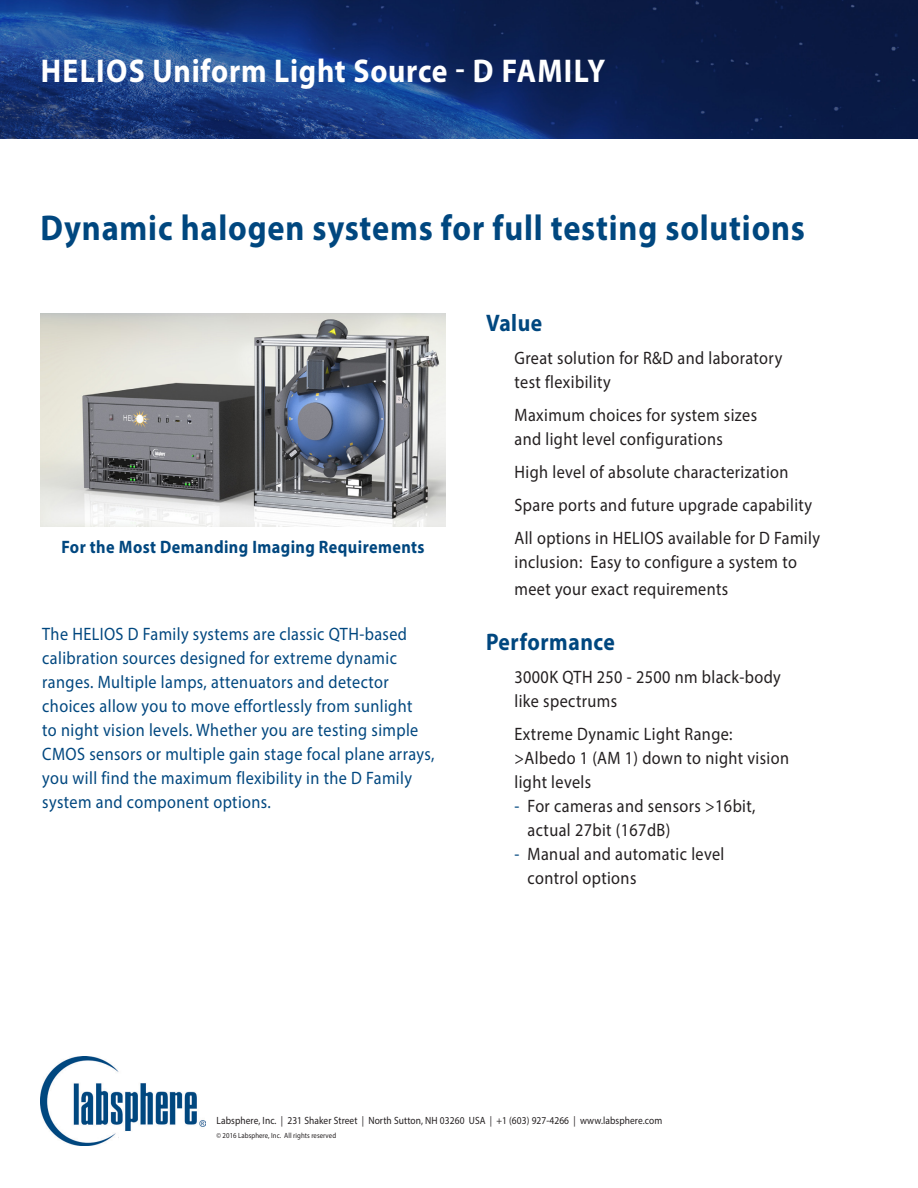
<style>
.page{position:relative;width:918px;height:1188px;background:#fff}
.page>*{position:absolute;margin:0;border:0;box-sizing:border-box;transform-origin:0 0}
.t1{font:700 36px "Myriad Pro";letter-spacing:.025em;color:#00477f;scale:.9 1}
.t2{font:700 33px "Myriad Pro";letter-spacing:.025em;color:#fff;scale:.9 1}
.t3{font:700 24px "Myriad Pro";letter-spacing:.025em;color:#00477f;scale:.9 1}
.t4{font:18px/24px "Myriad Pro";letter-spacing:.025em;color:#231f20;scale:.9 1}
.t5{font:18px/24px "Myriad Pro";letter-spacing:.025em;color:#00477f;scale:.9 1}
.t6{font:700 18px "Myriad Pro";letter-spacing:.025em;color:#00477f;scale:.9 1}
.t7{font:10.5px "Myriad Pro";letter-spacing:.01em;color:#231f20;scale:.9 1}
.t8{font:7.5px "Myriad Pro";letter-spacing:.01em;color:#231f20;scale:.9 1}
.s1{font-weight:600}
.s2{color:#00477f}
</style>
<div class="page">
<img style="left:41px;top:1057px;width:165px;height:89px">
<div style="left:119px;top:1132px;width:83px;height:8px;background:#fff"></div>
<img style="left:0;top:0;width:918px;height:138px">
<img style="left:41px;top:313px;width:405px;height:213px">
<p class="t2" style="left:41px;top:49px;width:629px">HELIOS Uniform Light Source <span class="s1">-</span> D FAMILY</p>
<p class="t1" style="left:40px;top:205px;width:851px">Dynamic halogen systems for full testing solutions</p>
<p class="t6" style="left:61px;top:535px;width:405px">For the Most Demanding Imaging Requirements</p>
<p class="t5" style="left:42px;top:622px;width:407px">The HELIOS D Family systems are classic QTH-based</p>
<p class="t5" style="left:42px;top:646px;width:396px">calibration sources designed for extreme dynamic</p>
<p class="t5" style="left:42px;top:670px;width:387px">ranges. Multiple lamps, attenuators and detector</p>
<p class="t5" style="left:42px;top:694px;width:413px">choices allow you to move effortlessly from sunlight</p>
<p class="t5" style="left:42px;top:718px;width:437px">to night vision levels. Whether you are testing simple<br>CMOS sensors or multiple gain stage focal plane arrays,</p>
<p class="t5" style="left:42px;top:766px;width:412px">you will find the maximum flexibility in the D Family system and component options.</p>
<p class="t3" style="left:486px;top:307px;width:64px">Value</p>
<p class="t4" style="left:514px;top:346px;width:299px">Great solution for R&amp;D and laboratory test flexibility</p>
<p class="t4" style="left:514px;top:403px;width:271px">Maximum choices for system sizes and light level configurations</p>
<p class="t4" style="left:514px;top:460px;width:306px">High level of absolute characterization</p>
<p class="t4" style="left:514px;top:493px;width:332px">Spare ports and future upgrade capability</p>
<p class="t4" style="left:514px;top:526px;width:341px">All options in HELIOS available for D Family inclusion: Easy to configure a system to</p>
<p class="t4" style="left:514px;top:577px;width:239px">meet your exact requirements</p>
<p class="t3" style="left:486px;top:627px;width:145px">Performance</p>
<p class="t4" style="left:514px;top:665px;width:298px">3000K QTH 250 - 2500 nm black-body like spectrums</p>
<p class="t4" style="left:514px;top:722px;width:244px">Extreme Dynamic Light Range:</p>
<p class="t4" style="left:514px;top:746px;width:307px">&gt;Albedo 1 (AM 1) down to night vision</p>
<p class="t4" style="left:514px;top:770px;width:87px">light levels</p>
<p class="t4" style="left:528px;top:794px;width:255px;text-indent:-13px"><span class="s2">-</span> For cameras and sensors &gt;16bit, actual 27bit (167dB)</p>
<p class="t4" style="left:528px;top:842px;width:220px;text-indent:-13px"><span class="s2">-</span> Manual and automatic level control options</p>
<p class="t7" style="left:217px;top:1114px;width:497px">Labsphere, Inc. | 231 Shaker Street | North Sutton, NH 03260 USA | +1 (603) 927-4266 | www.labsphere.com</p>
<p class="t8" style="left:217px;top:1130px;width:134px">© 2016 Labsphere, Inc. All rights reserved</p>
</div>
